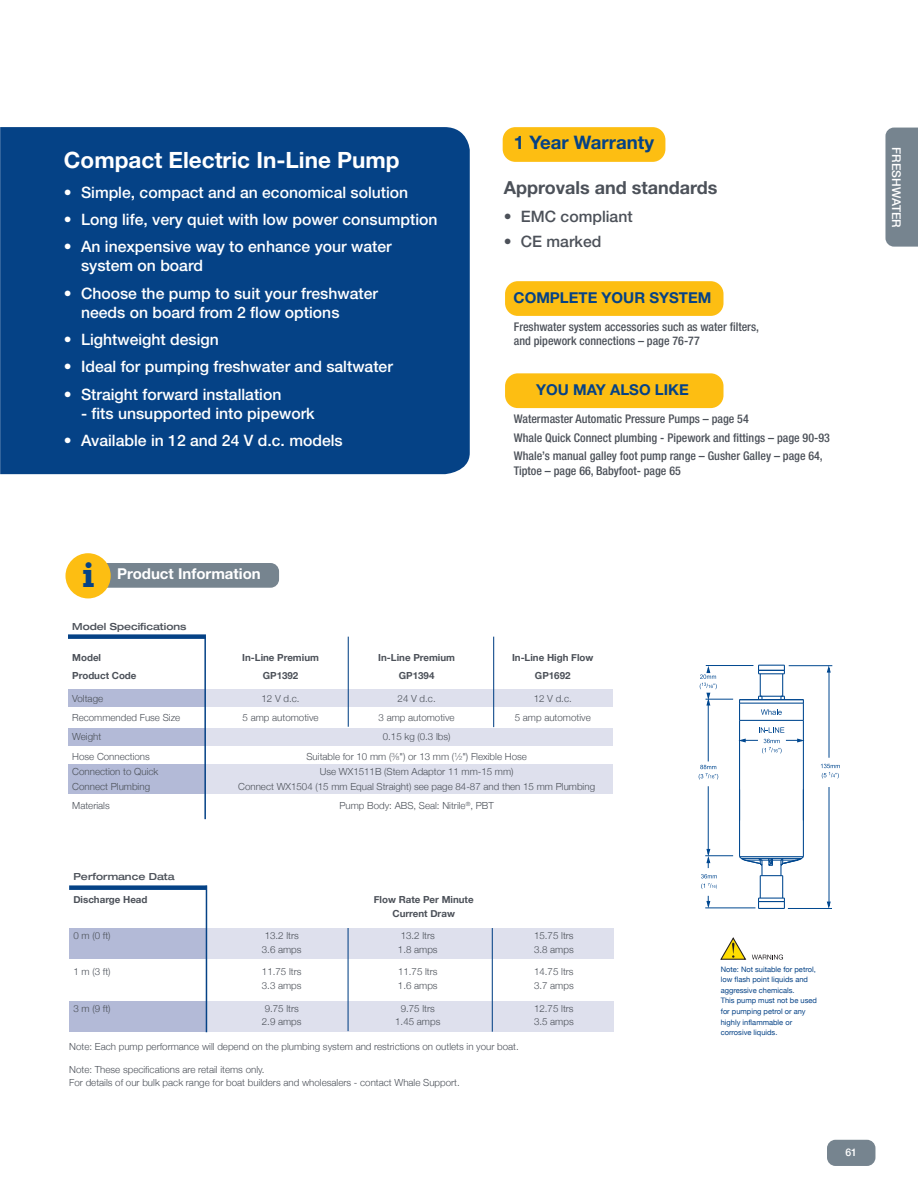
<style>
.page{position:relative;width:918px;height:1188px;background:#fff}
.page>*{position:absolute;margin:0;border:0;box-sizing:border-box;transform-origin:0 0}
.t1{font:700 36px "Rockwell Std";color:#054286}
.t2{font:700 22.5px "Helvetica Neue LT Std";color:#fff}
.t3{font:700 18.6px "Helvetica Neue LT Std";color:#054286}
.t4{font:700 18px "Helvetica Neue LT Std";color:#4c5159}
.t5{font:500 15.75px/18.9px "Helvetica Neue LT Std";color:#fff}
.t6{font:500 15.75px "Helvetica Neue LT Std";color:#4c5159}
.t7{font:700 15px "Helvetica Neue LT Std";color:#054286}
.t8{font:700 15px "Helvetica Neue LT Std";color:#fff}
.t9{font:500 condensed 12px/18.6px "Helvetica Neue LT Std";color:#4c5159}
.t10{font:500 12px "Helvetica Neue";color:#fff}
.t11{font:500 10.5px "Helvetica Neue";color:#fff}
.t12{font:300 9.75px/13.8px "Helvetica Neue";color:#4c5159}
.t13{font:700 9.75px/14px "Helvetica Neue";color:#4c5159;text-align:center}
.t14{font:500 expanded 9.75px "Helvetica Neue";color:#4c5159}
.t15{font:7.5px/10.5px "Helvetica Neue";color:#054286}
.s1{font-size:5.85px}
</style>
<div class="page">
<div style="left:885px;top:128px;width:33px;height:119px;background:#76848f"></div>
<div style="left:0;top:127px;width:470px;height:347px;background:#054286"></div>
<div style="left:503px;top:127px;width:162px;height:35px;background:#fdbe12;border-radius:13px"></div>
<div style="left:827px;top:1140px;width:48px;height:26px;background:#76848f;border-radius:9px"></div>
<hr style="left:706px;top:665px;width:47px;height:1px;background:#014890">
<hr style="left:708px;top:702px;width:1px;height:59px;background:#014890">
<hr style="left:708px;top:786px;width:1px;height:68px;background:#014890">
<hr style="left:788px;top:908px;width:44px;height:1px;background:#014890">
<hr style="left:789px;top:665px;width:43px;height:1px;background:#014890">
<hr style="left:829px;top:787px;width:1px;height:117px;background:#014890">
<hr style="left:829px;top:670px;width:1px;height:88px;background:#014890">
<hr style="left:740px;top:703px;width:63px;height:1px;background:#014890">
<hr style="left:740px;top:699px;width:63px;height:1px;background:#014890">
<hr style="left:739px;top:720px;width:1px;height:137px;background:#014890">
<hr style="left:803px;top:720px;width:1px;height:137px;background:#014890">
<svg style="left:739px;top:699px;width:2px;height:21px"></svg>
<svg style="left:802px;top:699px;width:2px;height:21px"></svg>
<hr style="left:740px;top:720px;width:63px;height:1px;background:#014890">
<svg style="left:758px;top:665px;width:27px;height:34px"></svg>
<svg style="left:761px;top:709px;width:21px;height:6px"></svg>
<svg style="left:826px;top:665px;width:6px;height:9px"></svg>
<svg style="left:826px;top:901px;width:5px;height:7px"></svg>
<svg style="left:700px;top:665px;width:33px;height:42px"></svg>
<svg style="left:699px;top:765px;width:19px;height:15px"></svg>
<svg style="left:821px;top:764px;width:19px;height:15px"></svg>
<svg style="left:738px;top:727px;width:67px;height:27px"></svg>
<svg style="left:701px;top:848px;width:103px;height:61px"></svg>
<div style="left:68px;top:689px;width:545px;height:17px;background:#dee0ed"></div>
<div style="left:68px;top:729px;width:545px;height:17px;background:#dee0ed"></div>
<div style="left:68px;top:729px;width:137px;height:17px;background:#b3bad7"></div>
<div style="left:68px;top:765px;width:545px;height:29px;background:#dee0ed"></div>
<div style="left:68px;top:765px;width:137px;height:29px;background:#b3bad7"></div>
<div style="left:68px;top:689px;width:137px;height:17px;background:#b3bad7"></div>
<div style="left:68px;top:634px;width:138px;height:5px;background:#054286"></div>
<hr style="left:348px;top:637px;width:1px;height:90px;background:#054286">
<hr style="left:493px;top:637px;width:1px;height:90px;background:#054286">
<hr style="left:204px;top:637px;width:2px;height:182px;background:#054286">
<div style="left:69px;top:928px;width:545px;height:30px;background:#dee0ed"></div>
<div style="left:69px;top:1002px;width:545px;height:30px;background:#dee0ed"></div>
<div style="left:69px;top:928px;width:137px;height:30px;background:#b3bad7"></div>
<div style="left:69px;top:1002px;width:137px;height:30px;background:#b3bad7"></div>
<hr style="left:348px;top:928px;width:1px;height:103px;background:#054286">
<hr style="left:492px;top:928px;width:1px;height:104px;background:#054286">
<div style="left:69px;top:885px;width:138px;height:5px;background:#054286"></div>
<hr style="left:206px;top:885px;width:1px;height:147px;background:#054286">
<svg style="left:720px;top:937px;width:63px;height:23px"></svg>
<div style="left:99px;top:563px;width:180px;height:25px;background:#76848f;border-radius:9px"></div>
<div style="left:65px;top:553px;width:46px;height:45px;background:#fdbe12;border-radius:50%"></div>
<div style="left:505px;top:281px;width:219px;height:35px;background:#fdbe12;border-radius:13px"></div>
<div style="left:505px;top:373px;width:219px;height:35px;background:#fdbe12;border-radius:13px"></div>
<h2 class="t2" style="left:64px;top:152px;width:337px">Compact Electric In-Line Pump</h2>
<h3 class="t5" style="left:64px;top:184px;width:346px">• Simple, compact and an economical solution</h3>
<h3 class="t5" style="left:64px;top:211px;width:375px">• Long life, very quiet with low power consumption</h3>
<h3 class="t5" style="left:81px;top:239px;width:312px;text-indent:-17px">• An inexpensive way to enhance your water system on board</h3>
<h3 class="t5" style="left:81px;top:285px;width:299px;text-indent:-17px">• Choose the pump to suit your freshwater needs on board from 2 flow options</h3>
<h3 class="t5" style="left:64px;top:331px;width:157px">• Lightweight design</h3>
<h3 class="t5" style="left:64px;top:359px;width:330px">• Ideal for pumping freshwater and saltwater</h3>
<h3 class="t5" style="left:64px;top:386px;width:219px">• Straight forward installation</h3>
<h3 class="t5" style="left:81px;top:405px;width:235px">- fits unsupported into pipework</h3>
<h3 class="t5" style="left:64px;top:432px;width:280px">• Available in 12 and 24 V d.c. models</h3>
<h3 class="t3" style="left:514px;top:136px;width:142px">1 Year Warranty</h3>
<h3 class="t4" style="left:504px;top:181px;width:215px">Approvals and standards</h3>
<h3 class="t6" style="left:504px;top:211px;width:130px">• EMC compliant</h3>
<h3 class="t6" style="left:504px;top:236px;width:99px">• CE marked</h3>
<h3 class="t7" style="left:514px;top:292px;width:199px">COMPLETE YOUR SYSTEM</h3>
<p class="t9" style="left:514px;top:320px;width:247px;line-height:14.4px">Freshwater system accessories such as water filters, and pipework connections – page 76-77</p>
<h3 class="t7" style="left:536px;top:385px;width:154px">YOU MAY ALSO LIKE</h3>
<p class="t9" style="left:514px;top:411px;width:318px">Watermaster Automatic Pressure Pumps – page 54<br>Whale Quick Connect plumbing - Pipework and fittings – page 90-93<br>Whale’s manual galley foot pump range – Gusher Galley – page 64,</p>
<p class="t9" style="left:514px;top:462px;width:169px">Tiptoe – page 66, Babyfoot- page 65</p>
<h1 class="t1" style="left:82px;top:562px;width:14px">i</h1>
<h3 class="t8" style="left:117px;top:569px;width:145px">Product Information</h3>
<p class="t14" style="left:72px;top:623px;width:116px">Model Specifications</p>
<p class="t13" style="left:72px;top:650px;width:30px">Model</p>
<p class="t13" style="left:242px;top:650px;width:78px">In-Line Premium</p>
<p class="t13" style="left:378px;top:650px;width:78px">In-Line Premium</p>
<p class="t13" style="left:512px;top:650px;width:83px">In-Line High Flow</p>
<p class="t13" style="left:72px;top:669px;width:66px">Product Code</p>
<p class="t13" style="left:263px;top:669px;width:37px">GP1392</p>
<p class="t13" style="left:399px;top:669px;width:37px">GP1394</p>
<p class="t13" style="left:535px;top:669px;width:37px">GP1692</p>
<p class="t12" style="left:72px;top:691px;width:32px">Voltage</p>
<p class="t12" style="left:262px;top:691px;width:40px">12 V d.c.</p>
<p class="t12" style="left:398px;top:691px;width:40px">24 V d.c.</p>
<p class="t12" style="left:534px;top:691px;width:40px">12 V d.c.</p>
<p class="t12" style="left:72px;top:710px;width:110px">Recommended Fuse Size</p>
<p class="t12" style="left:243px;top:710px;width:78px">5 amp automotive</p>
<p class="t12" style="left:379px;top:710px;width:78px">3 amp automotive</p>
<p class="t12" style="left:515px;top:710px;width:78px">5 amp automotive</p>
<p class="t12" style="left:72px;top:730px;width:31px">Weight</p>
<p class="t12" style="left:383px;top:730px;width:69px">0.15 kg (0.3 lbs)</p>
<p class="t12" style="left:72px;top:749px;width:79px">Hose Connections</p>
<p class="t12" style="left:306px;top:749px;width:222px">Suitable for 10 mm (<sup>3</sup>⁄<span class="s1">8</span>") or 13 mm (<sup>1</sup>⁄<span class="s1">2</span>") Flexible Hose</p>
<p class="t12" style="left:72px;top:764px;width:88px">Connection to Quick</p>
<p class="t12" style="left:320px;top:764px;width:195px">Use WX1511B (Stem Adaptor 11 mm-15 mm)</p>
<p class="t12" style="left:72px;top:779px;width:79px">Connect Plumbing</p>
<p class="t12" style="left:238px;top:779px;width:358px">Connect WX1504 (15 mm Equal Straight) see page 84-87 and then 15 mm Plumbing</p>
<p class="t12" style="left:72px;top:798px;width:39px">Materials</p>
<p class="t12" style="left:339px;top:798px;width:156px">Pump Body: ABS, Seal: Nitrile<sup>®</sup>, PBT</p>
<p class="t14" style="left:73px;top:873px;width:103px">Performance Data</p>
<p class="t13" style="left:73px;top:892px;width:76px">Discharge Head</p>
<p class="t13" style="left:374px;top:892px;width:101px">Flow Rate Per Minute<br>Current Draw</p>
<p class="t12" style="left:73px;top:929px;width:39px">0 m (0 ft)</p>
<p class="t12" style="left:265px;top:929px;width:36px">13.2 ltrs</p>
<p class="t12" style="left:401px;top:929px;width:36px">13.2 ltrs</p>
<p class="t12" style="left:534px;top:929px;width:41px">15.75 ltrs</p>
<p class="t12" style="left:262px;top:942px;width:41px">3.6 amps</p>
<p class="t12" style="left:398px;top:942px;width:41px">1.8 amps</p>
<p class="t12" style="left:534px;top:942px;width:41px">3.8 amps</p>
<p class="t12" style="left:73px;top:965px;width:39px">1 m (3 ft)</p>
<p class="t12" style="left:262px;top:965px;width:41px">11.75 ltrs</p>
<p class="t12" style="left:398px;top:965px;width:41px">11.75 ltrs</p>
<p class="t12" style="left:534px;top:965px;width:41px">14.75 ltrs</p>
<p class="t12" style="left:262px;top:979px;width:41px">3.3 amps</p>
<p class="t12" style="left:398px;top:979px;width:41px">1.6 amps</p>
<p class="t12" style="left:534px;top:979px;width:41px">3.7 amps</p>
<p class="t12" style="left:73px;top:1001px;width:39px">3 m (9 ft)</p>
<p class="t12" style="left:265px;top:1001px;width:36px">9.75 ltrs</p>
<p class="t12" style="left:401px;top:1001px;width:36px">9.75 ltrs</p>
<p class="t12" style="left:534px;top:1001px;width:41px">12.75 ltrs</p>
<p class="t12" style="left:262px;top:1015px;width:41px">2.9 amps</p>
<p class="t12" style="left:395px;top:1015px;width:47px">1.45 amps</p>
<p class="t12" style="left:534px;top:1015px;width:41px">3.5 amps</p>
<p class="t12" style="left:69px;top:1040px;width:451px">Note: Each pump performance will depend on the plumbing system and restrictions on outlets in your boat.</p>
<p class="t12" style="left:69px;top:1062px;width:392px">Note: These specifications are retail items only.<br>For details of our bulk pack range for boat builders and wholesalers - contact Whale Support.</p>
<p class="t15" style="left:721px;top:964px;width:98px">Note: Not suitable for petrol, low flash point liquids and aggressive chemicals.<br>This pump must not be used for pumping petrol or any highly inflammable or corrosive liquids.</p>
<p class="t11" style="left:845px;top:1146px;width:13px">61</p>
<p class="t10" style="left:904px;top:147px;width:82px;rotate:90deg">FRESHWATER</p>
</div>
